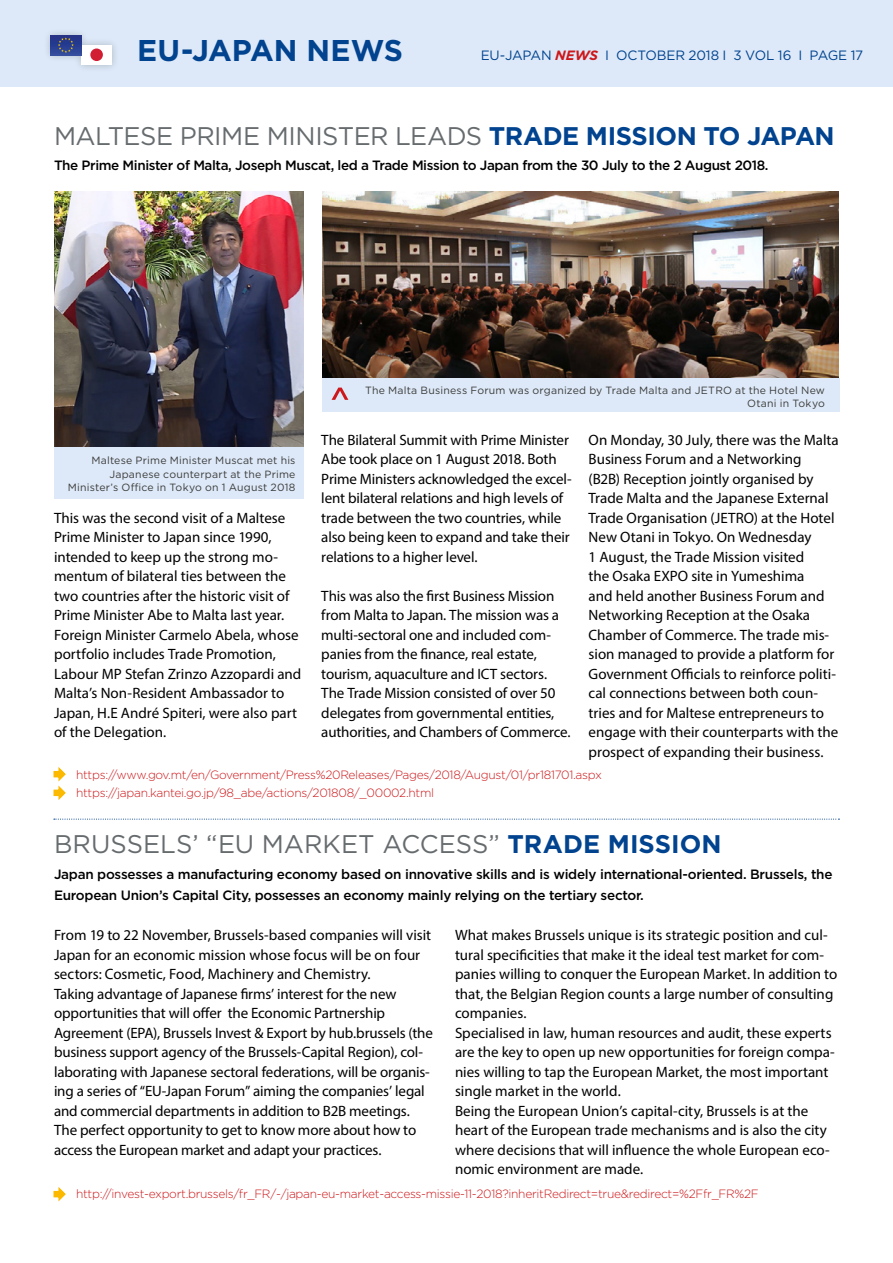
<style>
.page{position:relative;width:893px;height:1263px;background:#fff}
.page>*{position:absolute;margin:0;border:0;box-sizing:border-box;transform-origin:0 0}
.t1{font:700 30px "Gotham";letter-spacing:-.005em;color:#01438f}
.t2{font:25.5px "Gotham";letter-spacing:-.015em;color:#666b6e}
.t3{font:15px/19.5px "Myriad Pro";letter-spacing:-.005em;color:#000}
.t4{font:500 13.5px/21px "Gotham";letter-spacing:-.02em;color:#000}
.t5{font:13.5px "Gotham";letter-spacing:-.015em;color:#01438f}
.t6{font:300 12px/18.6px "Gotham";letter-spacing:-.025em;color:#cd171a}
.t7{font:10.5px/13.6px "Gotham";letter-spacing:.02em;color:#3c3c3b;text-align:right}
.s1{font-size:24px}
.s2{font-weight:700;font-style:italic;color:#cd171a}
.s3{font-weight:700;color:#01438f}
</style>
<div class="page">
<div style="left:0;top:0;width:893px;height:86px;background:#dde9f8"></div>
<div style="left:43px;top:27px;width:77px;height:45px;background:#000;opacity:.21"></div>
<div style="left:81px;top:45px;width:31px;height:20px;background:#fff"></div>
<div style="left:90px;top:49px;width:13px;height:12px;background:#d21e33;border-radius:50%"></div>
<div style="left:51px;top:35px;width:30px;height:20px;background:linear-gradient(to bottom,#212f85,#2f4a9a)"></div>
<svg style="left:58px;top:37px;width:16px;height:16px"></svg>
<img style="left:322px;top:191px;width:517px;height:187px">
<img style="left:54px;top:191px;width:250px;height:257px">
<svg style="left:54px;top:819px;width:785px;height:1px"></svg>
<div style="left:322px;top:378px;width:518px;height:34px;background:#dde9f8"></div>
<svg style="left:332px;top:388px;width:16px;height:12px"></svg>
<div style="left:54px;top:448px;width:250px;height:51px;background:#dde9f8"></div>
<svg style="left:53px;top:767px;width:13px;height:33px"></svg>
<svg style="left:53px;top:1187px;width:13px;height:15px"></svg>
<h1 class="t1" style="left:137px;top:30px;width:258px">CENTRE’<span class="s1">S</span> NEWS</h1>
<h1 class="t1" style="left:137px;top:30px;width:267px">EU-JAPAN NEWS</h1>
<p class="t5" style="left:481px;top:46px;width:384px">EU-JAPAN <span class="s2">NEWS</span> I OCTOBER 2018 I 3 VOL 16 I PAGE 17</p>
<h2 class="t2" style="left:54px;top:119px;width:782px">MALTESE PRIME MINISTER LEADS <span class="s3">TRADE MISSION TO JAPAN</span></h2>
<p class="t4" style="left:54px;top:155px;width:716px">The Prime Minister of Malta, Joseph Muscat, led a Trade Mission to Japan from the 30 July to the 2 August 2018.</p>
<p class="t7" style="left:365px;top:383px;width:461px">The Malta Business Forum was organized by Trade Malta and JETRO at the Hotel New<br>Otani in Tokyo</p>
<p class="t3" style="left:589px;top:430px;width:252px">On Monday, 30 July, there was the Malta Business Forum and a Networking<br>(B2B) Reception jointly organised by Trade Malta and the Japanese External Trade Organisation (JETRO) at the Hotel New Otani in Tokyo. On Wednesday<br>1 August, the Trade Mission visited<br>the Osaka EXPO site in Yumeshima<br>and held another Business Forum and Networking Reception at the Osaka Chamber of Commerce. The trade mis&shy;sion managed to provide a platform for Government Officials to reinforce politi&shy;cal connections between both coun&shy;tries and for Maltese entrepreneurs to engage with their counterparts with the prospect of expanding their business.</p>
<p class="t6" style="left:76px;top:765px;width:527px">https://www.gov.mt/en/Government/Press%20Releases/Pages/2018/August/01/pr181701.aspx https://japan.kantei.go.jp/98_abe/actions/201808/_00002.html</p>
<h2 class="t2" style="left:54px;top:828px;width:669px">BRUSSELS’ “EU MARKET ACCESS” <span class="s3">TRADE MISSION</span></h2>
<p class="t4" style="left:54px;top:863px;width:780px">Japan possesses a manufacturing economy based on innovative skills and is widely international-oriented. Brussels, the<br>European Union’s Capital City, possesses an economy mainly relying on the tertiary sector.</p>
<p class="t3" style="left:54px;top:925px;width:380px">From 19 to 22 November, Brussels-based companies will visit Japan for an economic mission whose focus will be on four sectors: Cosmetic, Food, Machinery and Chemistry.<br>Taking advantage of Japanese firms’ interest for the new opportunities that will offer the Economic Partnership Agreement (EPA), Brussels Invest &amp; Export by hub.brussels (the business support agency of the Brussels-Capital Region), col&shy;laborating with Japanese sectoral federations, will be organis&shy;ing a series of “EU-Japan Forum” aiming the companies’ legal and commercial departments in addition to B2B meetings.<br>The perfect opportunity to get to know more about how to access the European market and adapt your practices.</p>
<p class="t3" style="left:455px;top:925px;width:384px">What makes Brussels unique is its strategic position and cul&shy;tural specificities that make it the ideal test market for com&shy;panies willing to conquer the European Market. In addition to that, the Belgian Region counts a large number of consulting companies.<br>Specialised in law, human resources and audit, these experts are the key to open up new opportunities for foreign compa&shy;nies willing to tap the European Market, the most important single market in the world.<br>Being the European Union’s capital-city, Brussels is at the heart of the European trade mechanisms and is also the city where decisions that will influence the whole European eco&shy;nomic environment are made.</p>
<p class="t6" style="left:76px;top:1184px;width:684px">http://invest-export.brussels/fr_FR/-/japan-eu-market-access-missie-11-2018?inheritRedirect=true&amp;redirect=%2Ffr_FR%2F</p>
<p class="t3" style="left:321px;top:430px;width:252px">The Bilateral Summit with Prime Minister Abe took place on 1 August 2018. Both Prime Ministers acknowledged the excel&shy;lent bilateral relations and high levels of trade between the two countries, while also being keen to expand and take their relations to a higher level.</p>
<p class="t3" style="left:321px;top:586px;width:251px">This was also the first Business Mission from Malta to Japan. The mission was a multi-sectoral one and included com&shy;panies from the finance, real estate, tourism, aquaculture and ICT sectors.<br>The Trade Mission consisted of over 50 delegates from governmental entities, authorities, and Chambers of Commerce.</p>
<p class="t7" style="left:68px;top:453px;width:229px">Maltese Prime Minister Muscat met his<br>Japanese counterpart at the Prime<br>Minister’s Office in Tokyo on 1 August 2018</p>
<p class="t3" style="left:54px;top:508px;width:249px">This was the second visit of a Maltese Prime Minister to Japan since 1990, intended to keep up the strong mo&shy;mentum of bilateral ties between the two countries after the historic visit of Prime Minister Abe to Malta last year.<br>Foreign Minister Carmelo Abela, whose portfolio includes Trade Promotion, Labour MP Stefan Zrinzo Azzopardi and Malta’s Non-Resident Ambassador to Japan, H.E André Spiteri, were also part of the Delegation.</p>
</div>
